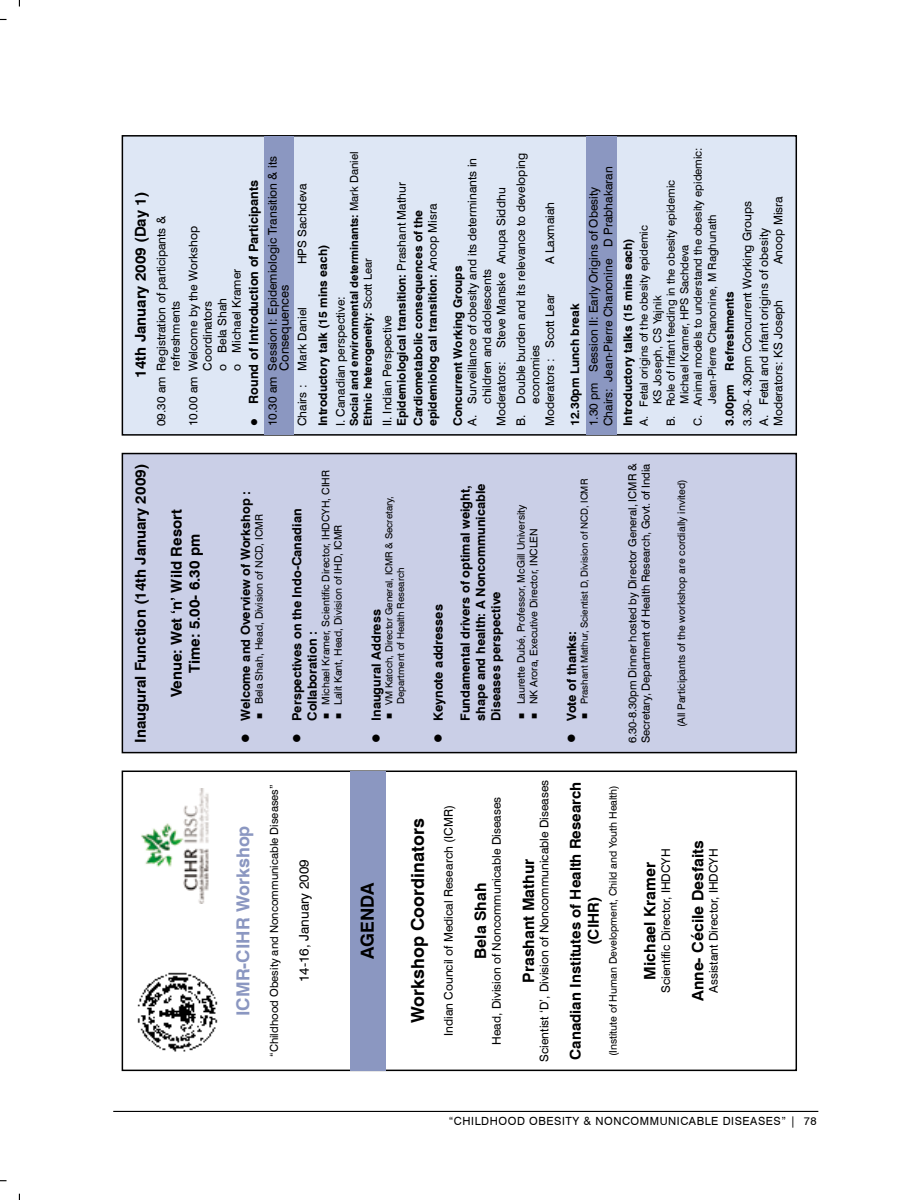
<style>
.page{position:relative;width:911px;height:1200px;background:#fff}
.page>*{position:absolute;margin:0;border:0;box-sizing:border-box;transform-origin:0 0}
.t1{font:700 18px "Swiss 721 BT";color:#000}
.t2{font:700 18px "Swiss 721 BT";color:#8b97c1}
.t3{font:700 15.75px "Swiss 721 BT";color:#000}
.t4{font:700 15px/18px "Swiss 721 BT";color:#000;text-align:center}
.t5{font:13.5px "Swiss 721 BT";color:#000}
.t6{font:700 12.75px/15.3px "Swiss 721 BT";color:#000}
.t7{font:12.75px "Swiss 721 BT";color:#000}
.t8{font:12px/14.4px "Swiss 721 BT";color:#000}
.t9{font:700 12px/14.4px "Swiss 721 BT";color:#000}
.t10{font:11.25px/13.5px "Swiss 721 BT";color:#000}
.t11{font:700 11.25px/13.5px "Swiss 721 BT";color:#000}
.t12{font:11.25px "Swiss 721 BT";letter-spacing:.05em;color:#000}
.t13{font:10.5px "Swiss 721 BT";color:#000}
.t14{font:9.75px/11.7px "Swiss 721 BT";color:#000}
.s1{font-weight:400}
.s2{font-weight:700}
</style>
<div class="page">
<hr style="left:113px;top:1111px;width:705px;height:1px;background:#000">
<div style="left:122px;top:770px;width:675px;height:301px;border:2px solid #000"></div>
<div style="left:122px;top:453px;width:674px;height:300px;background:#cacfe7"></div>
<div style="left:122px;top:453px;width:675px;height:300px;border:2px solid #000"></div>
<div style="left:350px;top:771px;width:35px;height:299px;background:#8b97c1"></div>
<div style="left:122px;top:136px;width:674px;height:299px;background:#dee7f5"></div>
<div style="left:122px;top:135px;width:675px;height:301px;border:2px solid #000"></div>
<div style="left:264px;top:136px;width:30px;height:298px;background:#8b97c1"></div>
<div style="left:586px;top:136px;width:30px;height:298px;background:#8b97c1"></div>
<img style="left:137px;top:972px;width:81px;height:80px">
<img style="left:141px;top:788px;width:68px;height:116px">
<p class="t4" style="left:131px;top:377px;width:187px;rotate:-90deg">14th January 2009 (Day 1)</p>
<p class="t8" style="left:154px;top:371px;width:156px;text-indent:-56px;rotate:-90deg">09.30 am Registration of participants &amp; refreshments</p>
<p class="t8" style="left:186px;top:371px;width:146px;text-indent:-56px;rotate:-90deg">10.00 am Welcome by the Workshop<br>Coordinators<br>o Bela Shah<br>o Michael Kramer</p>
<p class="t8" style="left:265px;top:426px;width:272px;rotate:-90deg">10.30 am Session I: Epidemiologic Transition &amp; its</p>
<p class="t6" style="left:246px;top:426px;width:248px;rotate:-90deg">● Round of Introduction of Participants</p>
<p class="t8" style="left:295px;top:264px;width:82px;rotate:-90deg">HPS Sachdeva</p>
<p class="t7" style="left:276px;top:371px;width:88px;rotate:-90deg">Consequences</p>
<p class="t8" style="left:295px;top:426px;width:121px;rotate:-90deg">Chairs : Mark Daniel</p>
<p class="t11" style="left:347px;top:426px;width:276px;rotate:-90deg">Social and environmental determinants: <span class="s1">Mark Daniel<br></span>Ethnic heterogeneity: <span class="s1">Scott Lear</span></p>
<p class="t9" style="left:315px;top:426px;width:183px;rotate:-90deg">Introductory talk (15 mins each)</p>
<p class="t8" style="left:333px;top:426px;width:132px;rotate:-90deg">I. Canadian perspective:</p>
<p class="t8" style="left:380px;top:426px;width:245px;rotate:-90deg">II. Indian Perspective<br><span class="s2">Epidemiological transition:</span> Prashant Mathur</p>
<p class="t9" style="left:411px;top:426px;width:224px;rotate:-90deg">Cardiometabolic consequences of the epidemiolog cal transition: <span class="s1">Anoop Misra</span></p>
<p class="t8" style="left:465px;top:426px;width:270px;rotate:-90deg">A. Surveillance of obesity and its determinants in</p>
<p class="t8" style="left:494px;top:426px;width:240px;rotate:-90deg">Moderators: Steve Manske Anupa Siddhu</p>
<p class="t9" style="left:450px;top:426px;width:162px;rotate:-90deg">Concurrent Working Groups</p>
<p class="t8" style="left:479px;top:404px;width:136px;rotate:-90deg">children and adolescents</p>
<p class="t8" style="left:513px;top:426px;width:275px;rotate:-90deg">B. Double burden and its relevance to developing</p>
<p class="t8" style="left:542px;top:264px;width:64px;rotate:-90deg">A Laxmaiah</p>
<p class="t8" style="left:542px;top:426px;width:134px;rotate:-90deg">Moderators : Scott Lear</p>
<p class="t8" style="left:528px;top:404px;width:61px;rotate:-90deg">economies</p>
<p class="t8" style="left:586px;top:426px;width:261px;rotate:-90deg">1.30 pm Session II: Early Origins of Obesity<br>Chairs: Jean-Pierre Chanonine D Prabhakaran</p>
<p class="t9" style="left:567px;top:426px;width:124px;rotate:-90deg">12.30pm Lunch break</p>
<p class="t10" style="left:691px;top:426px;width:280px;rotate:-90deg">C. Animal models to understand the obesity epidemic:</p>
<p class="t10" style="left:664px;top:426px;width:248px;rotate:-90deg">B. Role of Infant feeding in the obesity epidemic</p>
<p class="t8" style="left:771px;top:264px;width:69px;rotate:-90deg">Anoop Misra</p>
<p class="t8" style="left:739px;top:426px;width:227px;line-height:16.5px;rotate:-90deg">3.30- 4.30pm Concurrent Working Groups<br>A. Fetal and infant origins of obesity</p>
<p class="t10" style="left:705px;top:404px;width:190px;rotate:-90deg">Jean-Pierre Chanonine, M Raghunath</p>
<p class="t10" style="left:637px;top:426px;width:203px;rotate:-90deg">A. Fetal origins of the obesity epidemic</p>
<p class="t9" style="left:620px;top:426px;width:189px;rotate:-90deg">Introductory talks (15 mins each)</p>
<p class="t10" style="left:677px;top:404px;width:161px;rotate:-90deg">Michael Kramer, HPS Sachdeva</p>
<p class="t9" style="left:722px;top:426px;width:136px;rotate:-90deg">3.00pm Refreshments</p>
<p class="t10" style="left:650px;top:404px;width:110px;rotate:-90deg">KS Joseph, CS Yajnik</p>
<p class="t8" style="left:771px;top:426px;width:128px;rotate:-90deg">Moderators: KS Joseph</p>
<p class="t4" style="left:131px;top:743px;width:280px;rotate:-90deg">Inaugural Function (14th January 2009)</p>
<p class="t4" style="left:167px;top:697px;width:189px;rotate:-90deg">Venue: Wet ‘n’ Wild Resort<br>Time: 5.00- 6.30 pm</p>
<p class="t13" style="left:319px;top:719px;width:251px;rotate:-90deg">■ Michael Kramer, Scientific Director, IHDCYH, CIHR</p>
<p class="t6" style="left:238px;top:743px;width:254px;rotate:-90deg">● Welcome and Overview of Workshop :</p>
<p class="t13" style="left:252px;top:719px;width:206px;rotate:-90deg">■ Bela Shah, Head, Division of NCD, ICMR</p>
<p class="t6" style="left:289px;top:721px;width:214px;text-indent:-22px;rotate:-90deg">● Perspectives on the Indo-Canadian<br>Collaboration :</p>
<p class="t13" style="left:332px;top:719px;width:196px;rotate:-90deg">■ Lalit Kant, Head, Division of IHD, ICMR</p>
<h1 class="t2" style="left:232px;top:1016px;width:192px;rotate:-90deg">ICMR-CIHR Workshop</h1>
<p class="t10" style="left:267px;top:1057px;width:274px;rotate:-90deg">“Childhood Obesity and Noncommunicable Diseases”</p>
<p class="t5" style="left:296px;top:982px;width:124px;rotate:-90deg">14-16, January 2009</p>
<p class="t14" style="left:383px;top:704px;width:210px;text-indent:-15px;rotate:-90deg">■ VM Katoch, Director General, ICMR &amp; Secretary,<br>Department of Health Research</p>
<p class="t6" style="left:424px;top:721px;width:237px;line-height:27px;text-indent:-22px;rotate:-90deg">● Keynote addresses<br>Fundamental drivers of optimal weight,</p>
<p class="t6" style="left:473px;top:721px;width:239px;rotate:-90deg">shape and health: A Noncommunicable<br>Diseases perspective</p>
<p class="t6" style="left:368px;top:743px;width:135px;rotate:-90deg">● Inaugural Address</p>
<p class="t13" style="left:514px;top:719px;width:216px;rotate:-90deg">■ Laurette Dubé, Professor, McGill University</p>
<p class="t13" style="left:527px;top:719px;width:192px;rotate:-90deg">■ NK Arora, Executive Director, INCLEN</p>
<p class="t14" style="left:578px;top:719px;width:242px;rotate:-90deg">■ Prashant Mathur, Scientist D, Division of NCD, ICMR</p>
<p class="t6" style="left:564px;top:743px;width:114px;rotate:-90deg">● Vote of thanks:</p>
<p class="t10" style="left:625px;top:743px;width:281px;rotate:-90deg">6.30-8.30pm Dinner hosted by Director General, ICMR &amp;<br>Secretary, Department of Health Research, Govt. of India</p>
<p class="t13" style="left:675px;top:727px;width:250px;rotate:-90deg">(All Participants of the workshop are cordially invited)</p>
<h1 class="t1" style="left:356px;top:959px;width:78px;rotate:-90deg">AGENDA</h1>
<h1 class="t1" style="left:407px;top:1023px;width:206px;rotate:-90deg">Workshop Coordinators</h1>
<p class="t8" style="left:441px;top:1036px;width:232px;rotate:-90deg">Indian Council of Medical Research (ICMR)</p>
<p class="t8" style="left:489px;top:1045px;width:249px;rotate:-90deg">Head, Division of Noncommunicable Diseases</p>
<h2 class="t3" style="left:471px;top:959px;width:78px;rotate:-90deg">Bela Shah</h2>
<p class="t8" style="left:537px;top:1062px;width:284px;rotate:-90deg">Scientist ‘D’, Division of Noncommunicable Diseases</p>
<p class="t4" style="left:566px;top:1060px;width:280px;rotate:-90deg">Canadian Institutes of Health Research (CIHR)</p>
<p class="t13" style="left:606px;top:1056px;width:273px;rotate:-90deg">(Institute of Human Development, Child and Youth Health)</p>
<h2 class="t3" style="left:519px;top:983px;width:125px;rotate:-90deg">Prashant Mathur</h2>
<p class="t8" style="left:658px;top:993px;width:146px;rotate:-90deg">Scientific Director, IHDCYH</p>
<h2 class="t3" style="left:688px;top:1001px;width:162px;rotate:-90deg">Anne- Cécile Desfaits</h2>
<p class="t8" style="left:706px;top:993px;width:146px;rotate:-90deg">Assistant Director, IHDCYH</p>
<h2 class="t3" style="left:640px;top:979px;width:119px;rotate:-90deg">Michael Kramer</h2>
<p class="t12" style="left:448px;top:1114px;width:369px">“CHILDHOOD OBESITY &amp; NONCOMMUNICABLE DISEASES” | 78</p>
</div>
